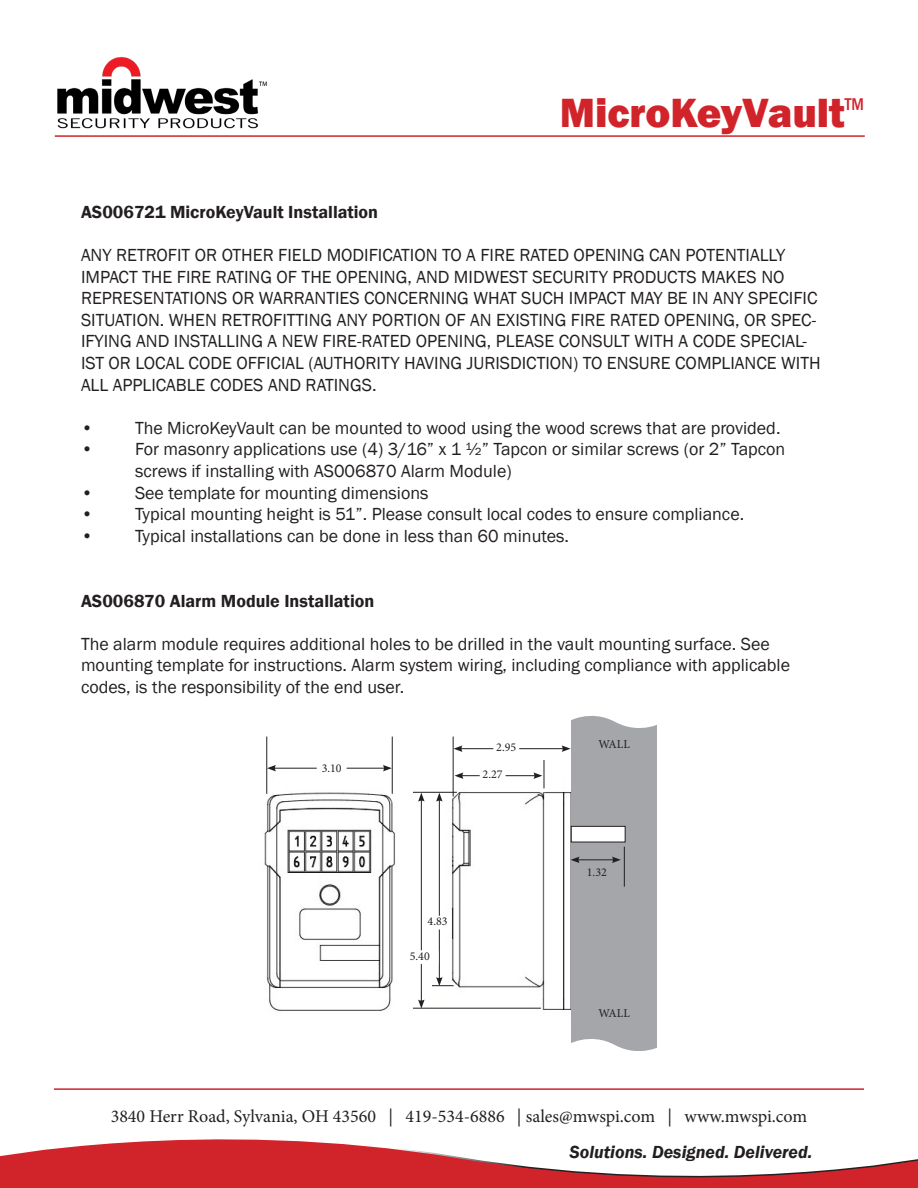
<style>
.page{position:relative;width:918px;height:1188px;background:#fff}
.page>*{position:absolute;margin:0;border:0;box-sizing:border-box;transform-origin:0 0}
.t1{font:800 42px "Franklin Gothic";color:#d1232a}
.t2{font:18px/21.6px "Franklin Gothic";color:#231f20}
.t3{font:18px "Minion Pro";color:#231f20}
.t4{font:600 18px "Franklin Gothic";color:#231f20}
.t5{font:italic 600 18px "Franklin Gothic";color:#231f20}
.t6{font:500 condensed 17.55px "Franklin Gothic";color:#d1232a}
.t7{font:12px "Minion Pro";color:#231f20}
</style>
<div class="page">
<img style="left:264px;top:770px;width:307px;height:241px">
<div style="left:571px;top:711px;width:86px;height:340px;background:#a5a6aa"></div>
<hr style="left:54px;top:1088px;width:810px;height:2px;background:#d1232a">
<img style="left:57px;top:56px;width:211px;height:73px">
<hr style="left:55px;top:135px;width:810px;height:2px;background:#d1232a">
<hr style="left:267px;top:737px;width:1px;height:57px;background:#231f20">
<hr style="left:392px;top:737px;width:1px;height:57px;background:#231f20">
<hr style="left:453px;top:737px;width:1px;height:59px;background:#231f20">
<hr style="left:624px;top:847px;width:1px;height:40px;background:#231f20">
<hr style="left:413px;top:792px;width:44px;height:1px;background:#231f20">
<hr style="left:413px;top:1008px;width:128px;height:1px;background:#231f20">
<hr style="left:461px;top:775px;width:75px;height:1px;background:#231f20">
<svg style="left:533px;top:760px;width:12px;height:28px"></svg>
<svg style="left:454px;top:772px;width:9px;height:7px"></svg>
<hr style="left:274px;top:768px;width:111px;height:1px;background:#231f20">
<svg style="left:383px;top:765px;width:9px;height:6px"></svg>
<svg style="left:267px;top:765px;width:9px;height:6px"></svg>
<hr style="left:439px;top:799px;width:1px;height:180px;background:#231f20">
<svg style="left:436px;top:793px;width:7px;height:9px"></svg>
<svg style="left:432px;top:977px;width:22px;height:9px"></svg>
<hr style="left:421px;top:799px;width:1px;height:203px;background:#231f20">
<svg style="left:418px;top:793px;width:7px;height:9px"></svg>
<svg style="left:418px;top:1000px;width:7px;height:9px"></svg>
<hr style="left:460px;top:748px;width:104px;height:1px;background:#231f20">
<svg style="left:562px;top:745px;width:9px;height:7px"></svg>
<svg style="left:454px;top:745px;width:8px;height:7px"></svg>
<hr style="left:577px;top:860px;width:37px;height:1px;background:#231f20">
<svg style="left:612px;top:857px;width:9px;height:6px"></svg>
<svg style="left:571px;top:857px;width:9px;height:6px"></svg>
<div style="left:317px;top:763px;width:29px;height:13px;background:#fff"></div>
<div style="left:494px;top:742px;width:25px;height:13px;background:#fff"></div>
<div style="left:480px;top:770px;width:25px;height:12px;background:#fff"></div>
<div style="left:402px;top:951px;width:36px;height:13px;background:#fff"></div>
<div style="left:425px;top:916px;width:25px;height:13px;background:#fff"></div>
<svg style="left:0;top:1139px;width:918px;height:49px"></svg>
<div style="left:571px;top:826px;width:54px;height:16px;background:#fff"></div>
<div style="left:571px;top:826px;width:55px;height:16px;border:1px solid #231f20"></div>
<svg style="left:571px;top:1039px;width:86px;height:12px"></svg>
<svg style="left:571px;top:711px;width:86px;height:17px"></svg>
<p class="t1" style="left:560px;top:86px;width:287px">MicroKeyVault</p>
<p class="t6" style="left:845px;top:93px;width:21px">TM</p>
<p class="t4" style="left:81px;top:201px;width:299px">AS006721 MicroKeyVault Installation</p>
<p class="t2" style="left:81px;top:245px;width:741px">ANY RETROFIT OR OTHER FIELD MODIFICATION TO A FIRE RATED OPENING CAN POTENTIALLY IMPACT THE FIRE RATING OF THE OPENING, AND MIDWEST SECURITY PRODUCTS MAKES NO REPRESENTATIONS OR WARRANTIES CONCERNING WHAT SUCH IMPACT MAY BE IN ANY SPECIFIC SITUATION. WHEN RETROFITTING ANY PORTION OF AN EXISTING FIRE RATED OPENING, OR SPEC-IFYING AND INSTALLING A NEW FIRE-RATED OPENING, PLEASE CONSULT WITH A CODE SPECIAL-IST OR LOCAL CODE OFFICIAL (AUTHORITY HAVING JURISDICTION) TO ENSURE COMPLIANCE WITH ALL APPLICABLE CODES AND RATINGS.</p>
<p class="t2" style="left:81px;top:417px;width:701px">• The MicroKeyVault can be mounted to wood using the wood screws that are provided.</p>
<p class="t2" style="left:81px;top:439px;width:706px">• For masonry applications use (4) 3/16” x 1 ½” Tapcon or similar screws (or 2” Tapcon</p>
<p class="t2" style="left:135px;top:461px;width:378px">screws if installing with AS006870 Alarm Module)</p>
<p class="t2" style="left:81px;top:482px;width:349px">• See template for mounting dimensions</p>
<p class="t2" style="left:81px;top:504px;width:665px">• Typical mounting height is 51”. Please consult local codes to ensure compliance.</p>
<p class="t2" style="left:81px;top:525px;width:489px">• Typical installations can be done in less than 60 minutes.</p>
<p class="t4" style="left:81px;top:590px;width:295px">AS006870 Alarm Module Installation</p>
<p class="t2" style="left:81px;top:633px;width:711px">The alarm module requires additional holes to be drilled in the vault mounting surface. See mounting template for instructions. Alarm system wiring, including compliance with applicable codes, is the responsibility of the end user.</p>
<p class="t7" style="left:322px;top:760px;width:22px">3.10</p>
<p class="t7" style="left:496px;top:739px;width:22px">2.95</p>
<p class="t7" style="left:483px;top:767px;width:22px">2.27</p>
<p class="t7" style="left:428px;top:913px;width:22px">4.83</p>
<p class="t7" style="left:410px;top:948px;width:22px">5.40</p>
<p class="t7" style="left:598px;top:736px;width:33px">WALL</p>
<p class="t7" style="left:587px;top:864px;width:22px">1.32</p>
<p class="t7" style="left:598px;top:1005px;width:33px">WALL</p>
<p class="t3" style="left:111px;top:1104px;width:698px">3840 Herr Road, Sylvania, OH 43560 | 419-534-6886 | sales@mwspi.com | www.mwspi.com</p>
<p class="t5" style="left:570px;top:1140px;width:244px">Solutions. Designed. Delivered.</p>
</div>
